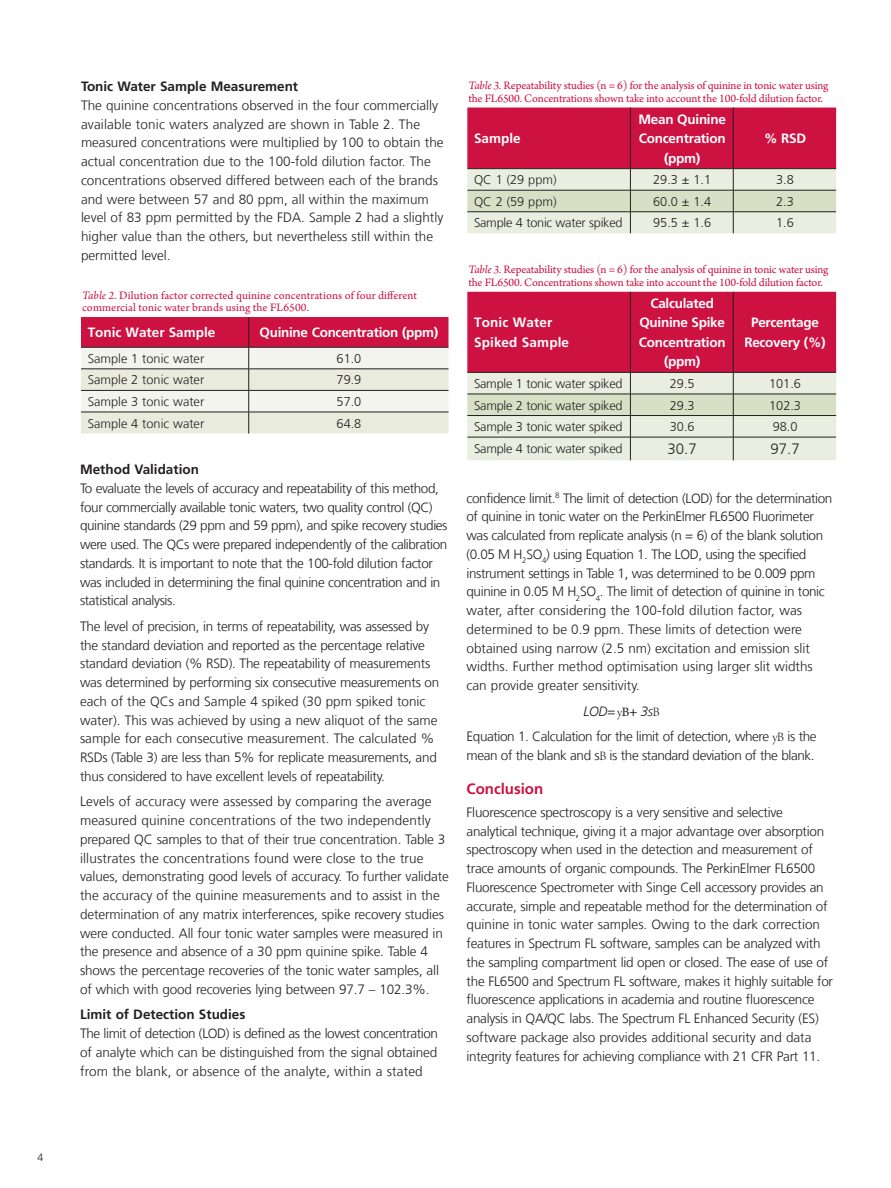
<style>
.page{position:relative;width:891px;height:1188px;background:#fff}
.page>*{position:absolute;margin:0;border:0;box-sizing:border-box;transform-origin:0 0}
.Paragraph_Head{font:700 15px "Frutiger LT Com";color:#cd1141}
.Bulleted_Copy_Last_B{font:300 15px "Frutiger LT Com";color:#231f20}
.Paragraph_Head-2{font:300 13.5px/18.8px "Frutiger LT Com";letter-spacing:-.02em;color:#231f20}
.Paragraph_Head-3{font:300 13.5px/18.8px "Frutiger LT Com";color:#231f20}
.Bulleted_Copy_Last_B-2{font:700 13.5px/19.5px "Frutiger LT Com";letter-spacing:-.02em;color:#fff;text-align:center}
.Paragraph_Head-4{font:700 13.5px "Frutiger LT Com";color:#231f20}
.Bulleted_Copy_Last_B-3{font:700 13.5px/19.5px "Frutiger LT Com";letter-spacing:.01em;color:#fff}
.Bulleted_Copy_Last_B-4{font:700 13.5px "Frutiger LT Com";color:#fff}
.Paragraph_Head-5{font:italic 300 13.5px "Frutiger LT Com";color:#231f20}
.Bulleted_Copy_Last_B-5{font:300 12.75px "Frutiger LT Com";letter-spacing:-.02em;color:#231f20}
.Bulleted_Copy_Last_B-6{font:300 12.75px "Frutiger LT Com";color:#231f20}
.Body_Copy{font:12px/12.6px "Arno Pro";letter-spacing:-.01em;color:#cd1141}
.Body_Copy-2{font:12px/12.6px "Arno Pro";letter-spacing:.01em;color:#cd1141}
.t1{font:300 10.5px "Frutiger LT Com";color:#231f20}
.s1{font-style:italic}
.s2{font-family:"Arno Pro Light Display";font-weight:400;font-style:normal}
.s3{font-family:"Arno Pro";font-weight:400;font-style:normal}
.s4{font-family:"Arno Pro Light Display";font-weight:400}
</style>
<div class="page">
<svg style="left:81px;top:317px;width:367px;height:117px;background:#dfb0b5"></svg>
<hr style="left:248px;top:317px;width:1px;height:30px;background:#231f20">
<hr style="left:81px;top:347px;width:168px;height:1px;background:#231f20">
<hr style="left:249px;top:347px;width:199px;height:1px;background:#231f20">
<svg style="left:467px;top:108px;width:369px;height:125px;background:#d37c8a"></svg>
<svg style="left:467px;top:292px;width:369px;height:168px;background:#d57e8d"></svg>
<p class="t1" style="left:38px;top:1151px;width:7px">4</p>
<p class="Paragraph_Head-4" style="left:81px;top:79px;width:219px">Tonic Water Sample Measurement</p>
<p class="Paragraph_Head-3" style="left:81px;top:96px;width:364px">The quinine concentrations observed in the four commercially available tonic waters analyzed are shown in Table 2. The measured concentrations were multiplied by 100 to obtain the actual concentration due to the 100-fold dilution factor. The concentrations observed differed between each of the brands and were between 57 and 80 ppm, all within the maximum level of 83 ppm permitted by the FDA. Sample 2 had a slightly higher value than the others, but nevertheless still within the permitted level.</p>
<p class="Body_Copy-2" style="left:82px;top:289px;width:337px"><span class="s1">Table 2.</span> Dilution factor corrected quinine concentrations of four different commercial tonic water brands using the FL6500.</p>
<p class="Bulleted_Copy_Last_B-4" style="left:88px;top:325px;width:129px">Tonic Water Sample</p>
<p class="Bulleted_Copy_Last_B-2" style="left:259px;top:323px;width:180px">Quinine Concentration (ppm)</p>
<p class="Bulleted_Copy_Last_B-6" style="left:88px;top:351px;width:118px">Sample 1 tonic water</p>
<p class="Bulleted_Copy_Last_B-5" style="left:337px;top:351px;width:26px">61.0</p>
<p class="Bulleted_Copy_Last_B-6" style="left:88px;top:373px;width:118px">Sample 2 tonic water</p>
<p class="Bulleted_Copy_Last_B-5" style="left:337px;top:373px;width:26px">79.9</p>
<p class="Bulleted_Copy_Last_B-6" style="left:88px;top:394px;width:118px">Sample 3 tonic water</p>
<p class="Bulleted_Copy_Last_B-5" style="left:337px;top:394px;width:26px">57.0</p>
<p class="Bulleted_Copy_Last_B-6" style="left:88px;top:416px;width:118px">Sample 4 tonic water</p>
<p class="Bulleted_Copy_Last_B-5" style="left:337px;top:416px;width:26px">64.8</p>
<p class="Paragraph_Head-4" style="left:80px;top:461px;width:120px">Method Validation</p>
<p class="Paragraph_Head-2" style="left:80px;top:479px;width:369px">To evaluate the levels of accuracy and repeatability of this method, four commercially available tonic waters, two quality control (QC) quinine standards (29 ppm and 59 ppm), and spike recovery studies were used. The QCs were prepared independently of the calibration standards. It is important to note that the 100-fold dilution factor was included in determining the final quinine concentration and in statistical analysis.</p>
<p class="Paragraph_Head-2" style="left:80px;top:617px;width:361px">The level of precision, in terms of repeatability, was assessed by the standard deviation and reported as the percentage relative standard deviation (% RSD). The repeatability of measurements was determined by performing six consecutive measurements on each of the QCs and Sample 4 spiked (30 ppm spiked tonic water). This was achieved by using a new aliquot of the same sample for each consecutive measurement. The calculated % RSDs (Table 3) are less than 5% for replicate measurements, and thus considered to have excellent levels of repeatability.</p>
<p class="Paragraph_Head-2" style="left:80px;top:792px;width:370px">Levels of accuracy were assessed by comparing the average measured quinine concentrations of the two independently prepared QC samples to that of their true concentration. Table 3 illustrates the concentrations found were close to the true values, demonstrating good levels of accuracy. To further validate the accuracy of the quinine measurements and to assist in the determination of any matrix interferences, spike recovery studies were conducted. All four tonic water samples were measured in the presence and absence of a 30 ppm quinine spike. Table 4 shows the percentage recoveries of the tonic water samples, all of which with good recoveries lying between 97.7 – 102.3%.</p>
<p class="Paragraph_Head-4" style="left:80px;top:1007px;width:167px">Limit of Detection Studies</p>
<p class="Paragraph_Head-2" style="left:80px;top:1024px;width:360px;text-align:justify">The limit of detection (LOD) is defined as the lowest concentration of analyte which can be distinguished from the signal obtained from the blank, or absence of the analyte, within a stated</p>
<p class="Body_Copy" style="left:468px;top:80px;width:362px"><span class="s1">Table 3.</span> Repeatability studies (n = 6) for the analysis of quinine in tonic water using the FL6500. Concentrations shown take into account the 100-fold dilution factor.</p>
<p class="Bulleted_Copy_Last_B-2" style="left:474px;top:129px;width:48px">Sample</p>
<p class="Bulleted_Copy_Last_B-2" style="left:639px;top:109px;width:89px">Mean Quinine<br>Concentration (ppm)</p>
<p class="Bulleted_Copy_Last_B-2" style="left:764px;top:129px;width:44px">% RSD</p>
<p class="Bulleted_Copy_Last_B-5" style="left:474px;top:172px;width:84px">QC 1 (29 ppm)</p>
<p class="Bulleted_Copy_Last_B-5" style="left:653px;top:172px;width:59px">29.3 ± 1.1</p>
<p class="Bulleted_Copy_Last_B-5" style="left:776px;top:172px;width:19px">3.8</p>
<p class="Bulleted_Copy_Last_B-5" style="left:474px;top:194px;width:84px">QC 2 (59 ppm)</p>
<p class="Bulleted_Copy_Last_B-5" style="left:653px;top:194px;width:59px">60.0 ± 1.4</p>
<p class="Bulleted_Copy_Last_B-5" style="left:776px;top:194px;width:19px">2.3</p>
<p class="Bulleted_Copy_Last_B-5" style="left:474px;top:216px;width:150px">Sample 4 tonic water spiked</p>
<p class="Bulleted_Copy_Last_B-5" style="left:653px;top:216px;width:59px">95.5 ± 1.6</p>
<p class="Bulleted_Copy_Last_B-5" style="left:776px;top:216px;width:19px">1.6</p>
<p class="Body_Copy" style="left:468px;top:264px;width:362px"><span class="s1">Table 3.</span> Repeatability studies (n = 6) for the analysis of quinine in tonic water using the FL6500. Concentrations shown take into account the 100-fold dilution factor.</p>
<p class="Bulleted_Copy_Last_B-3" style="left:474px;top:313px;width:97px">Tonic Water<br>Spiked Sample</p>
<p class="Bulleted_Copy_Last_B-2" style="left:639px;top:294px;width:88px">Calculated<br>Quinine Spike<br>Concentration (ppm)</p>
<p class="Bulleted_Copy_Last_B-2" style="left:744px;top:313px;width:83px">Percentage<br>Recovery (%)</p>
<p class="Bulleted_Copy_Last_B-5" style="left:474px;top:376px;width:150px">Sample 1 tonic water spiked</p>
<p class="Bulleted_Copy_Last_B-5" style="left:670px;top:376px;width:26px">29.5</p>
<p class="Bulleted_Copy_Last_B-5" style="left:769px;top:376px;width:33px">101.6</p>
<p class="Bulleted_Copy_Last_B-5" style="left:474px;top:398px;width:150px">Sample 2 tonic water spiked</p>
<p class="Bulleted_Copy_Last_B-5" style="left:670px;top:398px;width:26px">29.3</p>
<p class="Bulleted_Copy_Last_B-5" style="left:769px;top:398px;width:33px">102.3</p>
<p class="Bulleted_Copy_Last_B-5" style="left:474px;top:419px;width:150px">Sample 3 tonic water spiked</p>
<p class="Bulleted_Copy_Last_B-5" style="left:670px;top:419px;width:26px">30.6</p>
<p class="Bulleted_Copy_Last_B-5" style="left:773px;top:419px;width:26px">98.0</p>
<p class="Bulleted_Copy_Last_B-5" style="left:474px;top:442px;width:150px">Sample 4 tonic water spiked</p>
<p class="Bulleted_Copy_Last_B" style="left:668px;top:440px;width:31px">30.7</p>
<p class="Bulleted_Copy_Last_B" style="left:771px;top:440px;width:31px">97.7</p>
<p class="Paragraph_Head-2" style="left:467px;top:489px;width:367px">confidence limit.<sup>8</sup> The limit of detection (LOD) for the determination of quinine in tonic water on the PerkinElmer FL6500 Fluorimeter was calculated from replicate analysis (n = 6) of the blank solution (0.05 M H<sub>2</sub>SO<sub>4</sub>) using Equation 1. The LOD, using the specified instrument settings in Table 1, was determined to be 0.009 ppm quinine in 0.05 M H<sub>2</sub>SO<sub>4</sub>. The limit of detection of quinine in tonic water, after considering the 100-fold dilution factor, was determined to be 0.9 ppm. These limits of detection were obtained using narrow (2.5 nm) excitation and emission slit widths. Further method optimisation using larger slit widths can provide greater sensitivity.</p>
<p class="Paragraph_Head-5" style="left:584px;top:703px;width:78px">LOD= <span class="s2">y</span><span class="s3">B</span>+ 3s<span class="s2">B</span></p>
<p class="Paragraph_Head-2" style="left:467px;top:727px;width:352px">Equation 1. Calculation for the limit of detection, where <span class="s4">yB</span> is the mean of the blank and s<span class="s4">B</span> is the standard deviation of the blank.</p>
<p class="Paragraph_Head" style="left:467px;top:780px;width:78px">Conclusion</p>
<p class="Paragraph_Head-2" style="left:467px;top:803px;width:368px">Fluorescence spectroscopy is a very sensitive and selective analytical technique, giving it a major advantage over absorption spectroscopy when used in the detection and measurement of trace amounts of organic compounds. The PerkinElmer FL6500<br>Fluorescence Spectrometer with Singe Cell accessory provides an accurate, simple and repeatable method for the determination of quinine in tonic water samples. Owing to the dark correction features in Spectrum FL software, samples can be analyzed with the sampling compartment lid open or closed. The ease of use of the FL6500 and Spectrum FL software, makes it highly suitable for fluorescence applications in academia and routine fluorescence analysis in QA/QC labs. The Spectrum FL Enhanced Security (ES) software package also provides additional security and data integrity features for achieving compliance with 21 CFR Part 11.</p>
</div>
